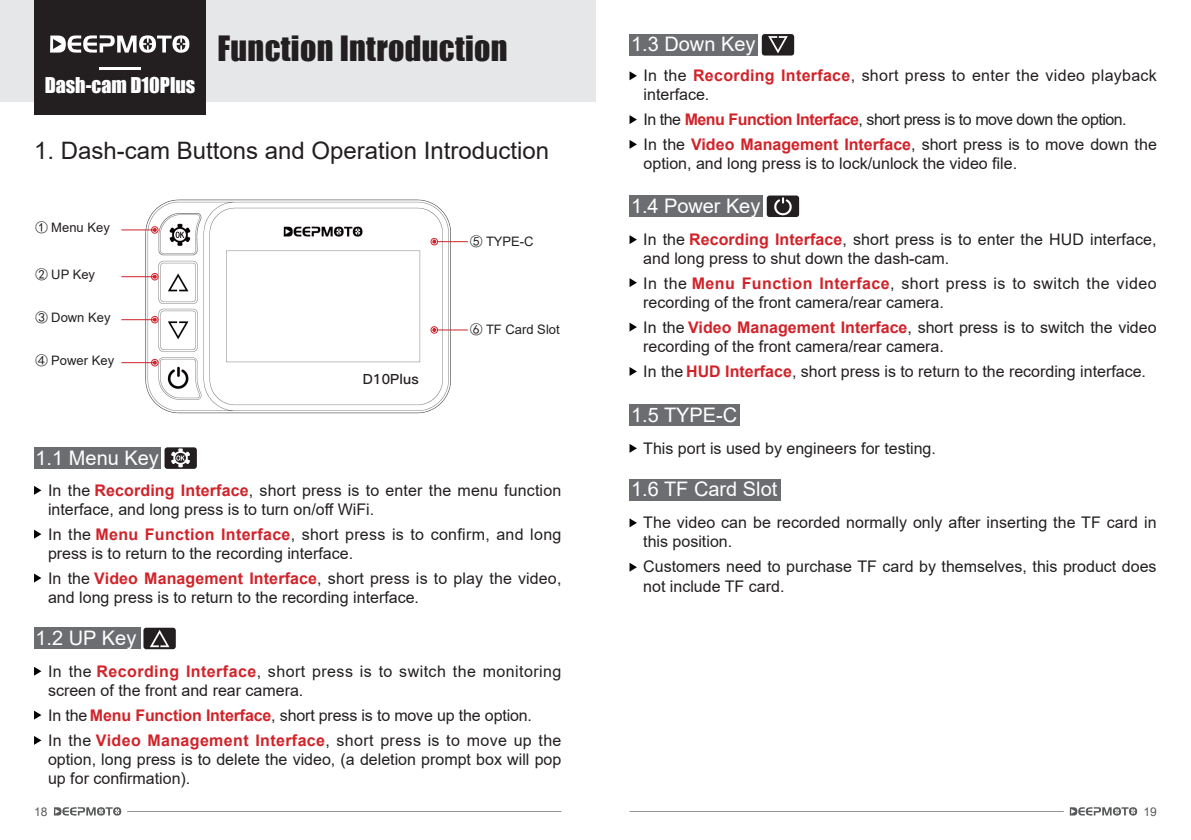
<style>
.page{position:relative;width:1191px;height:840px;background:#fff}
.page>*{position:absolute;margin:0;border:0;box-sizing:border-box;transform-origin:0 0}
.一级{font:32px "Impact";letter-spacing:.01em;color:#231f20}
.二级{font:24px "Arial";color:#231f20}
.t1{font:20px "Arial";color:#fff}
.三级标题{font:20px "Impact";color:#fff}
.t2{font:16px/19.2px "Arial";color:#231f20}
.t3{font:16px/19.2px "Arial";letter-spacing:.03em;color:#231f20}
.t4{font:16px/19.2px "Arial";letter-spacing:.02em;color:#231f20}
.t5{font:16px "Arial";letter-spacing:-.03em;color:#231f20}
.目录二级{font:14px "Ping Fang SC Bold";letter-spacing:.01em;color:#231f20}
.t6{font:13px "Arial";color:#231f20}
.t7{font:12px "Arial";color:#57585a}
.s1{font-family:"Sim Hei"}
.s2{font-weight:700;color:#d1232a}
</style>
<div class="page">
<hr style="left:127px;top:810px;width:434px;height:1px;background:#595a5b">
<hr style="left:629px;top:810px;width:434px;height:1px;background:#595a5b">
<svg style="left:54px;top:807px;width:68px;height:9px"></svg>
<svg style="left:1069px;top:807px;width:68px;height:9px"></svg>
<div style="left:34px;top:447px;width:127px;height:21px;background:#6c6d70"></div>
<div style="left:34px;top:627px;width:106px;height:22px;background:#6c6d70"></div>
<img style="left:140px;top:199px;width:316px;height:215px">
<div style="left:151px;top:226px;width:7px;height:7px;border:1px solid #d1232a;border-radius:50%"></div>
<div style="left:431px;top:238px;width:7px;height:7px;border:1px solid #d1232a;border-radius:50%"></div>
<div style="left:431px;top:326px;width:7px;height:7px;border:1px solid #d1232a;border-radius:50%"></div>
<div style="left:151px;top:273px;width:7px;height:7px;border:1px solid #d1232a;border-radius:50%"></div>
<div style="left:151px;top:316px;width:7px;height:7px;border:1px solid #d1232a;border-radius:50%"></div>
<div style="left:151px;top:359px;width:7px;height:7px;border:1px solid #d1232a;border-radius:50%"></div>
<hr style="left:121px;top:229px;width:33px;height:1px;background:#d1232a">
<hr style="left:438px;top:241px;width:30px;height:1px;background:#d1232a">
<hr style="left:438px;top:329px;width:30px;height:1px;background:#d1232a">
<hr style="left:121px;top:276px;width:33px;height:1px;background:#d1232a">
<hr style="left:121px;top:319px;width:33px;height:1px;background:#d1232a">
<hr style="left:121px;top:362px;width:33px;height:1px;background:#d1232a">
<svg style="left:34px;top:486px;width:7px;height:8px"></svg>
<svg style="left:34px;top:666px;width:7px;height:9px"></svg>
<svg style="left:34px;top:529px;width:7px;height:9px"></svg>
<svg style="left:34px;top:710px;width:7px;height:9px"></svg>
<svg style="left:34px;top:573px;width:7px;height:9px"></svg>
<svg style="left:34px;top:736px;width:7px;height:8px"></svg>
<div style="left:164px;top:447px;width:33px;height:21px;background:#231f20;border-radius:3px"></div>
<svg style="left:171px;top:448px;width:19px;height:19px"></svg>
<div style="left:143px;top:627px;width:33px;height:22px;background:#231f20;border-radius:3px"></div>
<svg style="left:150px;top:630px;width:19px;height:16px"></svg>
<div style="left:0;top:0;width:595px;height:101px;background:#e6e7e9"></div>
<div style="left:34px;top:0;width:172px;height:114px;background:#231f20"></div>
<svg style="left:50px;top:35px;width:140px;height:18px"></svg>
<hr style="left:99px;top:68px;width:42px;height:2px;background:#fff">
<div style="left:629px;top:34px;width:128px;height:21px;background:#6c6d70"></div>
<div style="left:629px;top:195px;width:134px;height:22px;background:#6c6d70"></div>
<div style="left:629px;top:404px;width:111px;height:21px;background:#6c6d70"></div>
<div style="left:629px;top:478px;width:152px;height:22px;background:#6c6d70"></div>
<svg style="left:629px;top:71px;width:8px;height:9px"></svg>
<svg style="left:629px;top:115px;width:8px;height:9px"></svg>
<svg style="left:629px;top:140px;width:8px;height:9px"></svg>
<div style="left:762px;top:34px;width:32px;height:21px;background:#231f20;border-radius:3px"></div>
<svg style="left:768px;top:36px;width:20px;height:17px"></svg>
<div style="left:766px;top:195px;width:33px;height:22px;background:#231f20;border-radius:3px"></div>
<svg style="left:774px;top:197px;width:18px;height:18px"></svg>
<svg style="left:629px;top:235px;width:8px;height:9px"></svg>
<svg style="left:629px;top:444px;width:8px;height:8px"></svg>
<svg style="left:629px;top:518px;width:8px;height:9px"></svg>
<svg style="left:629px;top:562px;width:8px;height:9px"></svg>
<svg style="left:629px;top:278px;width:8px;height:9px"></svg>
<svg style="left:629px;top:322px;width:8px;height:9px"></svg>
<svg style="left:629px;top:367px;width:8px;height:9px"></svg>
<div style="left:378px;top:370px;width:45px;height:20px;background:#fff"></div>
<p class="三级标题" style="left:45px;top:69px;width:152px">Dash-cam D10Plus</p>
<p class="一级" style="left:217px;top:24px;width:291px">Function Introduction</p>
<p class="二级" style="left:34px;top:134px;width:516px">1. Dash-cam Buttons and Operation Introduction</p>
<p class="t6" style="left:35px;top:219px;width:76px"><span class="s1">①</span> Menu Key</p>
<p class="t6" style="left:35px;top:265px;width:62px"><span class="s1">②</span> UP Key</p>
<p class="t6" style="left:35px;top:308px;width:77px"><span class="s1">③</span> Down Key</p>
<p class="t6" style="left:35px;top:351px;width:81px"><span class="s1">④</span> Power Key</p>
<p class="t1" style="left:35px;top:443px;width:125px">1.1 Menu Key</p>
<p class="目录二级" style="left:363px;top:371px;width:57px">D10Plus</p>
<p class="t6" style="left:470px;top:232px;width:65px"><span class="s1">⑤</span> TYPE-C</p>
<p class="t6" style="left:470px;top:320px;width:91px"><span class="s1">⑥</span> TF Card Slot</p>
<p class="t2" style="left:48px;top:480px;width:515px">In the <span class="s2">Recording Interface</span>, short press is to enter the menu function interface, and long press is to turn on/off WiFi.</p>
<p class="t2" style="left:48px;top:524px;width:515px">In the <span class="s2">Menu Function Interface</span>, short press is to confirm, and long press is to return to the recording interface.</p>
<p class="t2" style="left:48px;top:568px;width:515px">In the <span class="s2">Video Management Interface</span>, short press is to play the video, and long press is to return to the recording interface.</p>
<p class="t1" style="left:35px;top:623px;width:102px">1.2 UP Key</p>
<p class="t3" style="left:48px;top:661px;width:515px">In the <span class="s2">Recording Interface</span>, short press is to switch the monitoring screen of the front and rear camera.</p>
<p class="t2" style="left:48px;top:705px;width:485px">In the <span class="s2">Menu Function Interface</span>, short press is to move up the option.</p>
<p class="t2" style="left:48px;top:729px;width:515px;text-align:justify">In the <span class="s2">Video Management Interface</span>, short press is to move up the option, long press is to delete the video, (a deletion prompt box will pop up for confirmation).</p>
<p class="t1" style="left:631px;top:30px;width:126px">1.3 Down Key</p>
<p class="t4" style="left:643px;top:66px;width:515px">In the <span class="s2">Recording Interface</span>, short press to enter the video playback interface.</p>
<p class="t5" style="left:643px;top:109px;width:485px">In the <span class="s2">Menu Function Interface</span>, short press is to move down the option.</p>
<p class="t2" style="left:643px;top:135px;width:515px">In the <span class="s2">Video Management Interface</span>, short press is to move down the option, and long press is to lock/unlock the video file.</p>
<p class="t1" style="left:631px;top:192px;width:131px">1.4 Power Key</p>
<p class="t2" style="left:643px;top:229px;width:515px">In the <span class="s2">Recording Interface</span>, short press is to enter the HUD interface, and long press to shut down the dash-cam.</p>
<p class="t2" style="left:643px;top:274px;width:515px">In the <span class="s2">Menu Function Interface</span>, short press is to switch the video recording of the front camera/rear camera.</p>
<p class="t2" style="left:643px;top:318px;width:515px">In the <span class="s2">Video Management Interface</span>, short press is to switch the video recording of the front camera/rear camera.</p>
<p class="t2" style="left:643px;top:362px;width:504px">In the <span class="s2">HUD Interface</span>, short press is to return to the recording interface.</p>
<p class="t1" style="left:631px;top:400px;width:108px">1.5 TYPE-C</p>
<p class="t2" style="left:643px;top:438px;width:294px">This port is used by engineers for testing.</p>
<p class="t1" style="left:631px;top:475px;width:148px">1.6 TF Card Slot</p>
<p class="t2" style="left:643px;top:512px;width:515px">The video can be recorded normally only after inserting the TF card in this position.</p>
<p class="t2" style="left:643px;top:556px;width:515px">Customers need to purchase TF card by themselves, this product does not include TF card.</p>
<p class="t7" style="left:34px;top:802px;width:15px">18</p>
<p class="t7" style="left:1143px;top:802px;width:15px">19</p>
</div>
